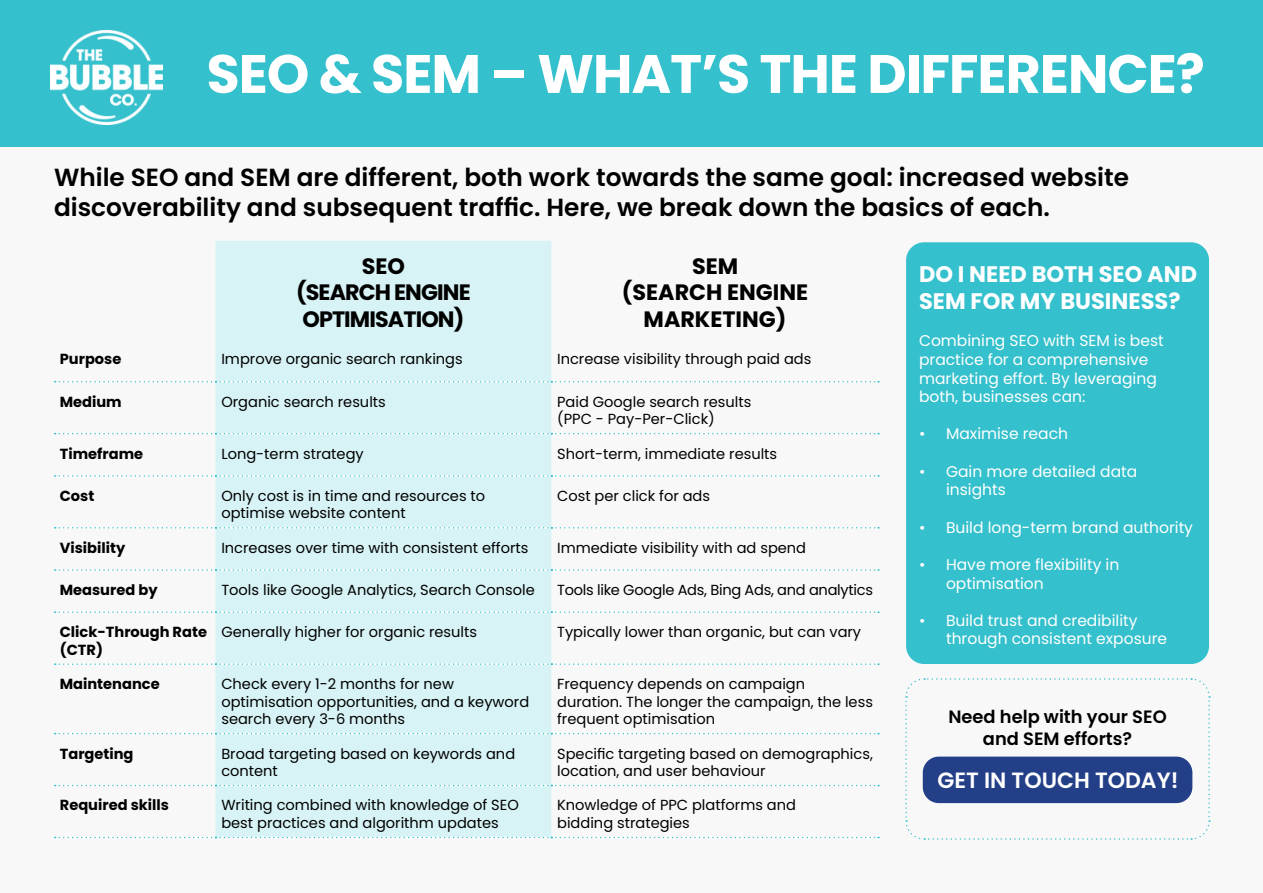
<style>
.page{position:relative;width:1263px;height:893px;background:#fff}
.page>*{position:absolute;margin:0;border:0;box-sizing:border-box;transform-origin:0 0}
.t1{font:700 54px "Poppins";letter-spacing:-.02em;color:#fff}
.t2{font:600 24.75px/29.7px "Poppins";color:#000}
.t3{font:700 22.5px/27px "Poppins";color:#fff}
.t4{font:700 22.2px/26.7px "Poppins";letter-spacing:-.04em;color:#000;text-align:center}
.t5{font:700 22.2px/26.7px "Poppins";color:#000;text-align:center}
.t6{font:600 22.05px "Poppins";color:#fff}
.t7{font:600 17.85px/21.5px "Poppins";color:#000;text-align:center}
.t8{font:15.45px/18.6px "Poppins";color:#fff}
.t9{font:14.55px/17.5px "Poppins";color:#000}
.t10{font:700 14.55px/17.5px "Poppins";color:#000}
.t11{font:14.55px "Poppins";letter-spacing:-.02em;color:#000}
</style>
<div class="page">
<div style="left:0;top:140px;width:1263px;height:753px;background:#f8f8f8"></div>
<div style="left:0;top:0;width:1263px;height:146px;background:#34c0cc"></div>
<img style="left:51px;top:31px;width:111px;height:93px">
<div style="left:906px;top:242px;width:303px;height:422px;background:#34c0cc;border-radius:18px"></div>
<svg style="left:905px;top:678px;width:305px;height:162px"></svg>
<div style="left:216px;top:241px;width:335px;height:596px;background:#d7f3f5"></div>
<svg style="left:55px;top:381px;width:824px;height:1px"></svg>
<svg style="left:55px;top:433px;width:824px;height:1px"></svg>
<svg style="left:55px;top:475px;width:824px;height:2px"></svg>
<svg style="left:55px;top:527px;width:824px;height:2px"></svg>
<svg style="left:55px;top:569px;width:824px;height:2px"></svg>
<svg style="left:55px;top:611px;width:824px;height:2px"></svg>
<svg style="left:55px;top:663px;width:824px;height:2px"></svg>
<svg style="left:55px;top:733px;width:824px;height:1px"></svg>
<svg style="left:55px;top:785px;width:824px;height:1px"></svg>
<svg style="left:55px;top:837px;width:824px;height:1px"></svg>
<div style="left:923px;top:757px;width:269px;height:46px;background:#233f88;border-radius:16px"></div>
<h1 class="t1" style="left:206px;top:44px;width:1000px">SEO &amp; SEM – WHAT’S THE DIFFERENCE?</h1>
<h2 class="t2" style="left:54px;top:165px;width:1076px">While SEO and SEM are different, both work towards the same goal: increased website discoverability and subsequent traffic. Here, we break down the basics of each.</h2>
<h3 class="t4" style="left:296px;top:253px;width:176px">SEO<br>(SEARCH ENGINE<br>OPTIMISATION)</h3>
<h3 class="t5" style="left:622px;top:253px;width:188px">SEM<br>(SEARCH ENGINE<br>MARKETING)</h3>
<p class="t10" style="left:60px;top:351px;width:63px">Purpose</p>
<p class="t9" style="left:221px;top:351px;width:243px">Improve organic search rankings</p>
<p class="t9" style="left:557px;top:351px;width:256px">Increase visibility through paid ads</p>
<p class="t10" style="left:60px;top:393px;width:63px">Medium</p>
<p class="t9" style="left:221px;top:393px;width:166px">Organic search results</p>
<p class="t9" style="left:557px;top:393px;width:196px">Paid Google search results (PPC - Pay-Per-Click)</p>
<p class="t10" style="left:60px;top:445px;width:85px">Timeframe</p>
<p class="t9" style="left:221px;top:445px;width:144px">Long-term strategy</p>
<p class="t9" style="left:557px;top:445px;width:222px">Short-term, immediate results</p>
<p class="t10" style="left:60px;top:487px;width:36px">Cost</p>
<p class="t9" style="left:221px;top:487px;width:265px">Only cost is in time and resources to optimise website content</p>
<p class="t9" style="left:557px;top:487px;width:154px">Cost per click for ads</p>
<p class="t10" style="left:60px;top:539px;width:67px">Visibility</p>
<p class="t9" style="left:221px;top:539px;width:309px">Increases over time with consistent efforts</p>
<p class="t9" style="left:557px;top:539px;width:250px">Immediate visibility with ad spend</p>
<p class="t10" style="left:60px;top:581px;width:99px">Measured by</p>
<p class="t9" style="left:221px;top:581px;width:315px">Tools like Google Analytics, Search Console</p>
<p class="t11" style="left:557px;top:581px;width:317px">Tools like Google Ads, Bing Ads, and analytics</p>
<p class="t10" style="left:60px;top:624px;width:149px">Click-Through Rate (CTR)</p>
<p class="t9" style="left:221px;top:623px;width:257px">Generally higher for organic results</p>
<p class="t9" style="left:557px;top:623px;width:305px">Typically lower than organic, but can vary</p>
<p class="t10" style="left:60px;top:676px;width:101px">Maintenance</p>
<p class="t9" style="left:221px;top:675px;width:309px">Check every 1-2 months for new optimisation opportunities, and a keyword search every 3-6 months</p>
<p class="t9" style="left:557px;top:675px;width:317px">Frequency depends on campaign duration. The longer the campaign, the less frequent optimisation</p>
<p class="t10" style="left:60px;top:745px;width:75px">Targeting</p>
<p class="t9" style="left:221px;top:745px;width:295px">Broad targeting based on keywords and content</p>
<p class="t9" style="left:557px;top:745px;width:317px">Specific targeting based on demographics, location, and user behaviour</p>
<p class="t10" style="left:60px;top:797px;width:111px">Required skills</p>
<p class="t9" style="left:221px;top:797px;width:299px">Writing combined with knowledge of SEO best practices and algorithm updates</p>
<p class="t9" style="left:557px;top:797px;width:240px">Knowledge of PPC platforms and bidding strategies</p>
<h3 class="t3" style="left:919px;top:261px;width:279px">DO I NEED BOTH SEO AND<br>SEM FOR MY BUSINESS?</h3>
<p class="t8" style="left:919px;top:332px;width:246px">Combining SEO with SEM is best practice for a comprehensive marketing effort. By leveraging both, businesses can:</p>
<p class="t8" style="left:919px;top:425px;width:151px">• Maximise reach</p>
<p class="t8" style="left:946px;top:462px;width:193px;text-indent:-27px">• Gain more detailed data insights</p>
<p class="t8" style="left:919px;top:518px;width:275px">• Build long-term brand authority</p>
<p class="t8" style="left:946px;top:555px;width:175px;text-indent:-27px">• Have more flexibility in optimisation</p>
<p class="t8" style="left:946px;top:611px;width:223px;text-indent:-27px">• Build trust and credibility through consistent exposure</p>
<p class="t7" style="left:948px;top:708px;width:220px">Need help with your SEO and SEM efforts?</p>
<h3 class="t6" style="left:937px;top:767px;width:243px">GET IN TOUCH TODAY!</h3>
</div>
